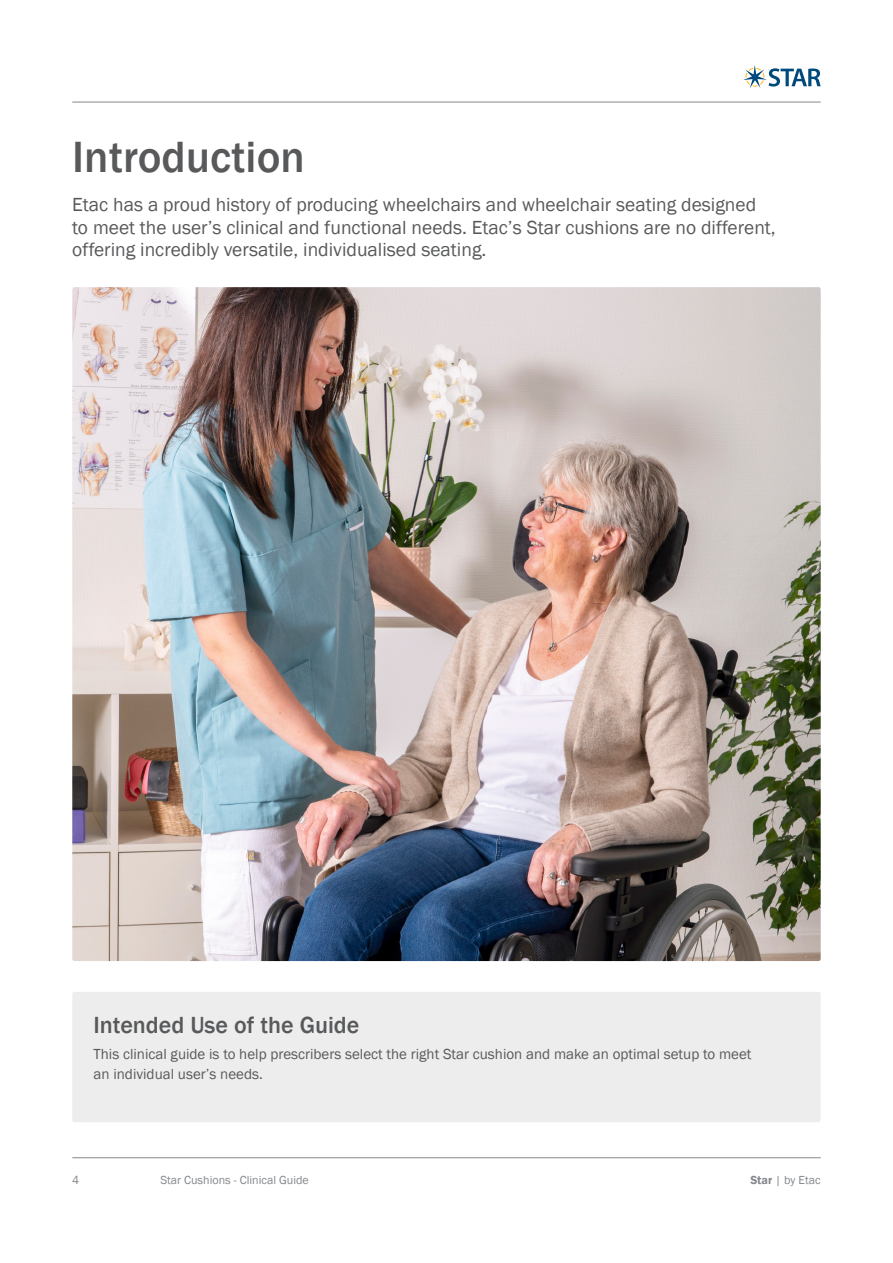
<style>
.page{position:relative;width:893px;height:1263px;background:#fff}
.page>*{position:absolute;margin:0;border:0;box-sizing:border-box;transform-origin:0 0}
.t1{font:500 45px "Franklin Gothic";color:#58595b}
.t2{font:500 24px "Franklin Gothic";color:#58595b}
.t3{font:19.5px/22.5px "Franklin Gothic";color:#58595b}
.t4{font:15px/19.5px "Franklin Gothic";color:#58595b}
.t5{font:12px "Franklin Gothic";color:#84888c}
.s1{font-weight:600}
</style>
<div class="page">
<hr style="left:72px;top:102px;width:749px;height:1px;background:#84888c">
<hr style="left:72px;top:1157px;width:749px;height:1px;background:#84888c">
<img style="left:72px;top:287px;width:749px;height:674px">
<svg style="left:743px;top:65px;width:78px;height:23px"></svg>
<div style="left:72px;top:992px;width:749px;height:130px;background:#ebebec;border-radius:2px"></div>
<h1 class="t1" style="left:72px;top:129px;width:234px">Introduction</h1>
<p class="t3" style="left:72px;top:194px;width:705px">Etac has a proud history of producing wheelchairs and wheelchair seating designed to meet the user’s clinical and functional needs. Etac’s Star cushions are no different, offering incredibly versatile, individualised seating.</p>
<p class="t2" style="left:94px;top:1010px;width:267px">Intended Use of the Guide</p>
<p class="t4" style="left:94px;top:1045px;width:659px">This clinical guide is to help prescribers select the right Star cushion and make an optimal setup to meet an individual user’s needs.</p>
<p class="t5" style="left:72px;top:1173px;width:9px">4</p>
<p class="t5" style="left:160px;top:1173px;width:150px">Star Cushions - Clinical Guide</p>
<p class="t5" style="left:750px;top:1173px;width:72px"><span class="s1">Star</span> | by Etac</p>
</div>
